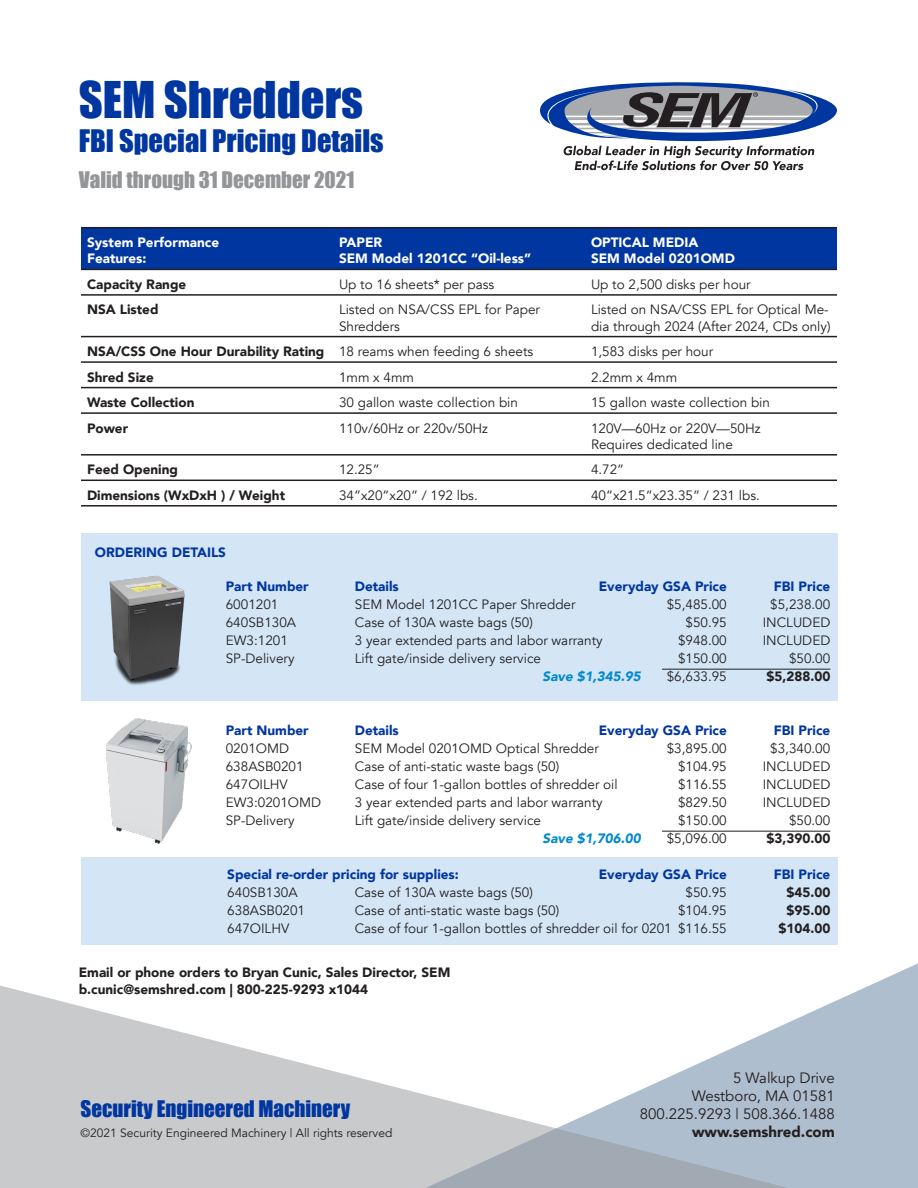
<style>
.page{position:relative;width:918px;height:1188px;background:#fff}
.page>*{position:absolute;margin:0;border:0;box-sizing:border-box;transform-origin:0 0}
.t1{font:46.5px "Impact";color:#0036a0}
.t2{font:28.5px "Impact";color:#0036a0}
.t3{font:21px "Impact";color:#0036a0}
.t4{font:21px "Impact";color:#939598}
.t5{font:15px "Avenir";color:#231f20}
.t6{font:900 15px "Avenir";color:#231f20}
.t7{font:13.5px/16.2px "Avenir";color:#231f20}
.t8{font:900 13.5px "Avenir";color:#231f20}
.t9{font:900 13.5px "Avenir";color:#0036a0}
.t10{font:900 13.5px "Avenir";color:#fff}
.t11{font:italic 900 13.5px "Avenir";color:#0089cf}
.t12{font:12px "Avenir";color:#231f20}
</style>
<div class="page">
<div style="left:81px;top:857px;width:756px;height:88px;background:#d4e6f6"></div>
<div style="left:81px;top:533px;width:756px;height:168px;background:#d4e6f6"></div>
<svg style="left:788px;top:963px;width:130px;height:225px;background:#b9c6d4"></svg>
<svg style="left:0;top:986px;width:788px;height:202px"></svg>
<svg style="left:540px;top:82px;width:297px;height:88px"></svg>
<div style="left:81px;top:228px;width:756px;height:41px;background:#0036a0"></div>
<hr style="left:81px;top:227px;width:252px;height:1px;background:#231f20">
<hr style="left:333px;top:227px;width:252px;height:1px;background:#231f20">
<hr style="left:585px;top:227px;width:252px;height:1px;background:#231f20">
<hr style="left:81px;top:269px;width:252px;height:1px;background:#231f20">
<hr style="left:333px;top:269px;width:252px;height:1px;background:#231f20">
<hr style="left:585px;top:269px;width:252px;height:1px;background:#231f20">
<hr style="left:81px;top:294px;width:252px;height:2px;background:#231f20">
<hr style="left:333px;top:294px;width:252px;height:2px;background:#231f20">
<hr style="left:585px;top:294px;width:252px;height:2px;background:#231f20">
<hr style="left:81px;top:336px;width:252px;height:1px;background:#231f20">
<hr style="left:333px;top:336px;width:252px;height:1px;background:#231f20">
<hr style="left:585px;top:336px;width:252px;height:1px;background:#231f20">
<hr style="left:81px;top:361px;width:252px;height:2px;background:#231f20">
<hr style="left:333px;top:361px;width:252px;height:2px;background:#231f20">
<hr style="left:585px;top:361px;width:252px;height:2px;background:#231f20">
<hr style="left:81px;top:387px;width:252px;height:1px;background:#231f20">
<hr style="left:333px;top:387px;width:252px;height:1px;background:#231f20">
<hr style="left:585px;top:387px;width:252px;height:1px;background:#231f20">
<hr style="left:81px;top:412px;width:252px;height:2px;background:#231f20">
<hr style="left:333px;top:412px;width:252px;height:2px;background:#231f20">
<hr style="left:585px;top:412px;width:252px;height:2px;background:#231f20">
<hr style="left:81px;top:454px;width:252px;height:2px;background:#231f20">
<hr style="left:333px;top:454px;width:252px;height:2px;background:#231f20">
<hr style="left:585px;top:454px;width:252px;height:2px;background:#231f20">
<hr style="left:81px;top:480px;width:252px;height:1px;background:#231f20">
<hr style="left:333px;top:480px;width:252px;height:1px;background:#231f20">
<hr style="left:585px;top:480px;width:252px;height:1px;background:#231f20">
<hr style="left:81px;top:505px;width:252px;height:2px;background:#231f20">
<hr style="left:333px;top:505px;width:252px;height:2px;background:#231f20">
<hr style="left:585px;top:505px;width:252px;height:2px;background:#231f20">
<hr style="left:662px;top:669px;width:168px;height:1px;background:#231f20">
<hr style="left:662px;top:831px;width:168px;height:1px;background:#231f20">
<img style="left:105px;top:718px;width:87px;height:126px">
<img style="left:109px;top:575px;width:76px;height:110px">
<p class="t1" style="left:79px;top:63px;width:286px">SEM Shredders</p>
<p class="t2" style="left:79px;top:119px;width:306px">FBI Special Pricing Details</p>
<p class="t4" style="left:79px;top:163px;width:277px">Valid through 31 December 2021</p>
<p class="t10" style="left:87px;top:231px;width:134px">System Performance</p>
<p class="t10" style="left:87px;top:247px;width:61px">Features:</p>
<p class="t10" style="left:339px;top:231px;width:45px">PAPER</p>
<p class="t10" style="left:339px;top:247px;width:194px">SEM Model 1201CC “Oil-less”</p>
<p class="t10" style="left:591px;top:231px;width:109px">OPTICAL MEDIA</p>
<p class="t10" style="left:591px;top:247px;width:145px">SEM Model 0201OMD</p>
<p class="t8" style="left:87px;top:273px;width:101px">Capacity Range</p>
<p class="t7" style="left:339px;top:276px;width:157px">Up to 16 sheets* per pass</p>
<p class="t7" style="left:591px;top:276px;width:161px">Up to 2,500 disks per hour</p>
<p class="t8" style="left:87px;top:298px;width:73px">NSA Listed</p>
<p class="t7" style="left:339px;top:302px;width:203px">Listed on NSA/CSS EPL for Paper<br>Shredders</p>
<p class="t7" style="left:591px;top:302px;width:241px">Listed on NSA/CSS EPL for Optical Me&shy;dia through 2024 (After 2024, CDs only)</p>
<p class="t8" style="left:87px;top:340px;width:239px">NSA/CSS One Hour Durability Rating</p>
<p class="t7" style="left:339px;top:344px;width:196px">18 reams when feeding 6 sheets</p>
<p class="t7" style="left:591px;top:344px;width:124px">1,583 disks per hour</p>
<p class="t8" style="left:87px;top:365px;width:68px">Shred Size</p>
<p class="t7" style="left:339px;top:369px;width:77px">1mm x 4mm</p>
<p class="t7" style="left:591px;top:369px;width:88px">2.2mm x 4mm</p>
<p class="t8" style="left:87px;top:391px;width:109px">Waste Collection</p>
<p class="t7" style="left:339px;top:395px;width:180px">30 gallon waste collection bin</p>
<p class="t7" style="left:591px;top:395px;width:180px">15 gallon waste collection bin</p>
<p class="t8" style="left:87px;top:416px;width:43px">Power</p>
<p class="t7" style="left:339px;top:420px;width:151px">110v/60Hz or 220v/50Hz</p>
<p class="t7" style="left:591px;top:420px;width:171px">120V—60Hz or 220V—50Hz</p>
<p class="t7" style="left:591px;top:436px;width:143px">Requires dedicated line</p>
<p class="t8" style="left:87px;top:458px;width:93px">Feed Opening</p>
<p class="t7" style="left:339px;top:462px;width:42px">12.25”</p>
<p class="t7" style="left:591px;top:462px;width:35px">4.72”</p>
<p class="t8" style="left:87px;top:484px;width:200px">Dimensions (WxDxH ) / Weight</p>
<p class="t7" style="left:339px;top:487px;width:140px">34”x20”x20” / 192 lbs.</p>
<p class="t7" style="left:591px;top:487px;width:170px">40”x21.5”x23.35” / 231 lbs.</p>
<p class="t9" style="left:95px;top:541px;width:133px">ORDERING DETAILS</p>
<p class="t9" style="left:226px;top:575px;width:84px">Part Number</p>
<p class="t9" style="left:355px;top:575px;width:46px">Details</p>
<p class="t9" style="left:599px;top:575px;width:130px">Everyday GSA Price</p>
<p class="t9" style="left:774px;top:575px;width:58px">FBI Price</p>
<p class="t7" style="left:226px;top:597px;width:54px">6001201</p>
<p class="t7" style="left:355px;top:597px;width:222px">SEM Model 1201CC Paper Shredder</p>
<p class="t7" style="left:667px;top:597px;width:62px">$5,485.00</p>
<p class="t7" style="left:770px;top:597px;width:62px">$5,238.00</p>
<p class="t7" style="left:226px;top:615px;width:72px">640SB130A</p>
<p class="t7" style="left:355px;top:615px;width:180px">Case of 130A waste bags (50)</p>
<p class="t7" style="left:686px;top:615px;width:43px">$50.95</p>
<p class="t7" style="left:763px;top:615px;width:69px">INCLUDED</p>
<p class="t7" style="left:226px;top:633px;width:64px">EW3:1201</p>
<p class="t7" style="left:355px;top:633px;width:249px">3 year extended parts and labor warranty</p>
<p class="t7" style="left:678px;top:633px;width:50px">$948.00</p>
<p class="t7" style="left:763px;top:633px;width:69px">INCLUDED</p>
<p class="t7" style="left:226px;top:651px;width:70px">SP-Delivery</p>
<p class="t7" style="left:355px;top:651px;width:188px">Lift gate/inside delivery service</p>
<p class="t7" style="left:678px;top:651px;width:50px">$150.00</p>
<p class="t7" style="left:789px;top:651px;width:43px">$50.00</p>
<p class="t11" style="left:543px;top:666px;width:100px">Save $1,345.95</p>
<p class="t7" style="left:667px;top:669px;width:62px">$6,633.95</p>
<p class="t8" style="left:766px;top:665px;width:65px">$5,288.00</p>
<p class="t9" style="left:226px;top:719px;width:84px">Part Number</p>
<p class="t9" style="left:355px;top:719px;width:46px">Details</p>
<p class="t9" style="left:599px;top:719px;width:130px">Everyday GSA Price</p>
<p class="t9" style="left:774px;top:719px;width:58px">FBI Price</p>
<p class="t7" style="left:226px;top:741px;width:65px">0201OMD</p>
<p class="t7" style="left:355px;top:741px;width:246px">SEM Model 0201OMD Optical Shredder</p>
<p class="t7" style="left:667px;top:741px;width:62px">$3,895.00</p>
<p class="t7" style="left:770px;top:741px;width:62px">$3,340.00</p>
<p class="t7" style="left:226px;top:759px;width:79px">638ASB0201</p>
<p class="t7" style="left:355px;top:759px;width:206px">Case of anti-static waste bags (50)</p>
<p class="t7" style="left:678px;top:759px;width:50px">$104.95</p>
<p class="t7" style="left:763px;top:759px;width:69px">INCLUDED</p>
<p class="t7" style="left:226px;top:777px;width:64px">647OILHV</p>
<p class="t7" style="left:355px;top:777px;width:264px">Case of four 1-gallon bottles of shredder oil</p>
<p class="t7" style="left:678px;top:777px;width:50px">$116.55</p>
<p class="t7" style="left:763px;top:777px;width:69px">INCLUDED</p>
<p class="t7" style="left:226px;top:795px;width:97px">EW3:0201OMD</p>
<p class="t7" style="left:355px;top:795px;width:249px">3 year extended parts and labor warranty</p>
<p class="t7" style="left:678px;top:795px;width:50px">$829.50</p>
<p class="t7" style="left:763px;top:795px;width:69px">INCLUDED</p>
<p class="t7" style="left:226px;top:813px;width:70px">SP-Delivery</p>
<p class="t7" style="left:355px;top:813px;width:188px">Lift gate/inside delivery service</p>
<p class="t7" style="left:678px;top:813px;width:50px">$150.00</p>
<p class="t7" style="left:789px;top:813px;width:43px">$50.00</p>
<p class="t11" style="left:543px;top:828px;width:100px">Save $1,706.00</p>
<p class="t7" style="left:667px;top:831px;width:62px">$5,096.00</p>
<p class="t8" style="left:766px;top:827px;width:65px">$3,390.00</p>
<p class="t9" style="left:227px;top:863px;width:233px">Special re-order pricing for supplies:</p>
<p class="t9" style="left:599px;top:863px;width:130px">Everyday GSA Price</p>
<p class="t9" style="left:774px;top:863px;width:58px">FBI Price</p>
<p class="t7" style="left:227px;top:885px;width:72px">640SB130A</p>
<p class="t7" style="left:355px;top:885px;width:180px">Case of 130A waste bags (50)</p>
<p class="t7" style="left:686px;top:885px;width:43px">$50.95</p>
<p class="t8" style="left:786px;top:881px;width:45px">$45.00</p>
<p class="t7" style="left:227px;top:903px;width:79px">638ASB0201</p>
<p class="t7" style="left:355px;top:903px;width:206px">Case of anti-static waste bags (50)</p>
<p class="t7" style="left:678px;top:903px;width:50px">$104.95</p>
<p class="t8" style="left:786px;top:899px;width:45px">$95.00</p>
<p class="t7" style="left:227px;top:921px;width:64px">647OILHV</p>
<p class="t7" style="left:355px;top:921px;width:374px">Case of four 1-gallon bottles of shredder oil for 0201 $116.55</p>
<p class="t8" style="left:778px;top:917px;width:53px">$104.00</p>
<p class="t8" style="left:79px;top:961px;width:373px">Email or phone orders to Bryan Cunic, Sales Director, SEM</p>
<p class="t8" style="left:79px;top:977px;width:291px">b.cunic@semshred.com | 800-225-9293 x1044</p>
<p class="t3" style="left:81px;top:1093px;width:271px">Security Engineered Machinery</p>
<p class="t12" style="left:81px;top:1126px;width:313px">©2021 Security Engineered Machinery | All rights reserved</p>
<p class="t5" style="left:733px;top:1069px;width:103px">5 Walkup Drive</p>
<p class="t5" style="left:692px;top:1087px;width:145px">Westboro, MA 01581</p>
<p class="t5" style="left:640px;top:1105px;width:197px">800.225.9293 | 508.366.1488</p>
<p class="t6" style="left:692px;top:1119px;width:144px">www.semshred.com</p>
</div>
